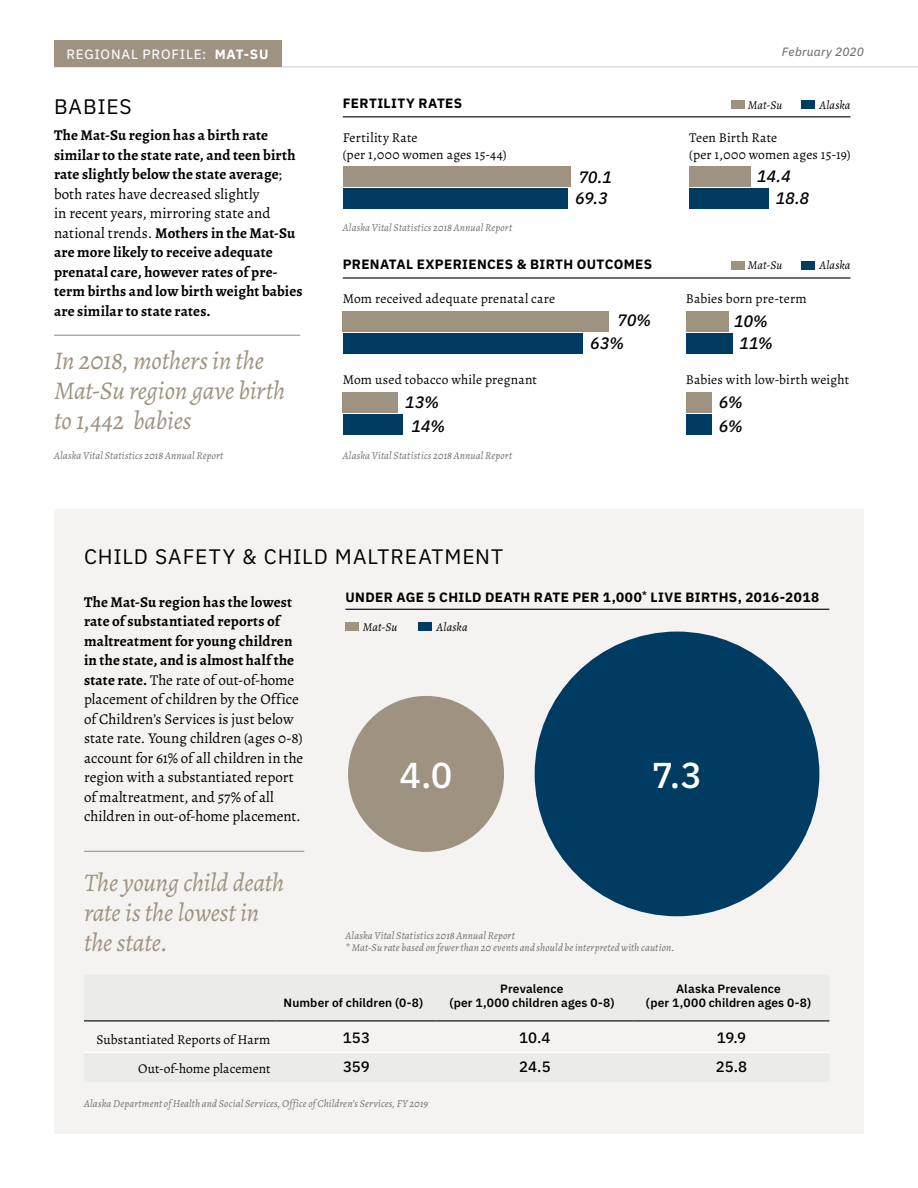
<style>
.page{position:relative;width:918px;height:1188px;background:#fff}
.page>*{position:absolute;margin:0;border:0;box-sizing:border-box;transform-origin:0 0}
.t1{font:500 36px "IBM Plex Sans";color:#fff}
.t2{font:italic 25.5px/30px "Alegreya";letter-spacing:-.01em;color:#9e9280}
.t3{font:21px "IBM Plex Sans";letter-spacing:.045em;color:#000}
.t4{font:italic 500 16.5px/22.4px "IBM Plex Sans";letter-spacing:-.02em;color:#000}
.t5{font:15px/19.5px "Alegreya";color:#000}
.t6{font:700 15px/19.5px "Alegreya";letter-spacing:.01em;color:#000}
.t7{font:500 15px "IBM Plex Sans";color:#000}
.t8{font:13.5px/16.2px "Alegreya";letter-spacing:.01em;color:#000}
.t9{font:700 13.5px "IBM Plex Sans";letter-spacing:.03em;color:#000}
.t10{font:13.5px "IBM Plex Sans Text";letter-spacing:.055em;color:#fff}
.t11{font:600 12px/14.4px "IBM Plex Sans";letter-spacing:.01em;color:#000;text-align:center}
.t12{font:italic 12px "Alegreya";letter-spacing:.005em;color:#000}
.t13{font:italic 12px "IBM Plex Sans Text";letter-spacing:.02em;color:#6d6e71}
.t14{font:italic 10.5px/12.6px "Alegreya";letter-spacing:.015em;color:#6d6e71}
.s1{font-family:"IBM Plex Sans";font-weight:700}
.s2{font-weight:400}
.s3{font-weight:700}
</style>
<div class="page">
<hr style="left:54px;top:66px;width:864px;height:2px;background:#d1d3d4">
<div style="left:54px;top:40px;width:228px;height:28px;background:#9e9280"></div>
<div style="left:54px;top:510px;width:810px;height:624px;background:#f4f3f1"></div>
<hr style="left:54px;top:335px;width:246px;height:1px;background:#939598">
<hr style="left:84px;top:851px;width:220px;height:1px;background:#939598">
<hr style="left:343px;top:116px;width:508px;height:1px;background:#000">
<hr style="left:343px;top:277px;width:508px;height:2px;background:#000">
<div style="left:802px;top:101px;width:13px;height:8px;background:#003b61"></div>
<div style="left:731px;top:101px;width:13px;height:8px;background:#9e9280"></div>
<div style="left:802px;top:261px;width:13px;height:8px;background:#003b61"></div>
<div style="left:731px;top:261px;width:13px;height:8px;background:#9e9280"></div>
<hr style="left:345px;top:609px;width:484px;height:1px;background:#000">
<div style="left:418px;top:623px;width:14px;height:8px;background:#003b61"></div>
<div style="left:345px;top:623px;width:14px;height:8px;background:#9e9280"></div>
<div style="left:343px;top:311px;width:266px;height:20px;background:#9e9280"></div>
<div style="left:686px;top:311px;width:42px;height:20px;background:#9e9280"></div>
<div style="left:686px;top:333px;width:47px;height:21px;background:#003b61"></div>
<div style="left:689px;top:166px;width:61px;height:20px;background:#9e9280"></div>
<div style="left:689px;top:188px;width:80px;height:21px;background:#003b61"></div>
<div style="left:686px;top:392px;width:25px;height:21px;background:#9e9280"></div>
<div style="left:686px;top:415px;width:25px;height:20px;background:#003b61"></div>
<div style="left:343px;top:392px;width:55px;height:21px;background:#9e9280"></div>
<div style="left:343px;top:415px;width:59px;height:20px;background:#003b61"></div>
<div style="left:343px;top:333px;width:239px;height:21px;background:#003b61"></div>
<svg style="left:84px;top:1021px;width:745px;height:1px"></svg>
<hr style="left:84px;top:1020px;width:193px;height:1px;background:#000">
<hr style="left:277px;top:1020px;width:159px;height:1px;background:#000">
<hr style="left:436px;top:1020px;width:198px;height:1px;background:#000">
<hr style="left:634px;top:1020px;width:195px;height:1px;background:#000">
<hr style="left:84px;top:1052px;width:193px;height:1px;background:#fff">
<hr style="left:277px;top:1052px;width:159px;height:1px;background:#fff">
<hr style="left:436px;top:1052px;width:198px;height:1px;background:#fff">
<hr style="left:634px;top:1052px;width:195px;height:1px;background:#fff">
<div style="left:348px;top:696px;width:156px;height:156px;background:#9e9280;border-radius:50%"></div>
<div style="left:535px;top:632px;width:284px;height:284px;background:#003b61;border-radius:50%"></div>
<div style="left:343px;top:166px;width:227px;height:20px;background:#9e9280"></div>
<div style="left:343px;top:188px;width:224px;height:21px;background:#003b61"></div>
<p class="t10" style="left:66px;top:44px;width:204px">REGIONAL PROFILE: <span class="s1">MAT-SU</span></p>
<p class="t13" style="left:782px;top:42px;width:84px">February 2020</p>
<h3 class="t3" style="left:54px;top:91px;width:79px">BABIES</h3>
<p class="t6" style="left:54px;top:125px;width:250px">The Mat-Su region has a birth rate similar to the state rate, and teen birth rate slightly below the state average<span class="s2">; both rates have decreased slightly<br>in recent years, mirroring state and national trends.</span> Mothers in the Mat-Su are more likely to receive adequate prenatal care, however rates of pre&shy;term births and low birth weight babies are similar to state rates.</p>
<h2 class="t2" style="left:54px;top:345px;width:233px">In 2018, mothers in the<br>Mat-Su region gave birth to 1,442 babies</h2>
<p class="t9" style="left:343px;top:93px;width:121px">FERTILITY RATES</p>
<p class="t12" style="left:748px;top:97px;width:36px">Mat-Su</p>
<p class="t12" style="left:820px;top:97px;width:32px">Alaska</p>
<p class="t8" style="left:343px;top:130px;width:165px">Fertility Rate<br>(per 1,000 women ages 15-44)</p>
<p class="t8" style="left:689px;top:130px;width:163px">Teen Birth Rate<br>(per 1,000 women ages 15-19)</p>
<p class="t4" style="left:579px;top:165px;width:35px">70.1</p>
<p class="t14" style="left:343px;top:221px;width:171px">Alaska Vital Statistics 2018 Annual Report</p>
<p class="t4" style="left:575px;top:186px;width:34px">69.3</p>
<p class="t9" style="left:343px;top:254px;width:311px">PRENATAL EXPERIENCES &amp; BIRTH OUTCOMES</p>
<p class="t4" style="left:775px;top:163px;width:36px;text-indent:-19px">14.4<br>18.8</p>
<p class="t12" style="left:748px;top:257px;width:36px">Mat-Su</p>
<p class="t12" style="left:820px;top:257px;width:32px">Alaska</p>
<p class="t8" style="left:343px;top:291px;width:214px">Mom received adequate prenatal care</p>
<p class="t8" style="left:686px;top:291px;width:122px">Babies born pre-term</p>
<p class="t4" style="left:617px;top:308px;width:36px">70%</p>
<p class="t4" style="left:734px;top:308px;width:36px">10%</p>
<p class="t4" style="left:590px;top:330px;width:36px">63%</p>
<p class="t4" style="left:739px;top:331px;width:35px">11%</p>
<p class="t8" style="left:343px;top:372px;width:196px">Mom used tobacco while pregnant</p>
<p class="t8" style="left:686px;top:372px;width:165px">Babies with low-birth weight</p>
<p class="t4" style="left:405px;top:390px;width:36px">13%</p>
<p class="t4" style="left:719px;top:390px;width:26px">6%</p>
<p class="t4" style="left:411px;top:413px;width:36px">14%</p>
<p class="t4" style="left:719px;top:413px;width:26px">6%</p>
<p class="t14" style="left:54px;top:449px;width:171px">Alaska Vital Statistics 2018 Annual Report</p>
<p class="t14" style="left:343px;top:449px;width:171px">Alaska Vital Statistics 2018 Annual Report</p>
<h3 class="t3" style="left:84px;top:540px;width:421px">CHILD SAFETY &amp; CHILD MALTREATMENT</h3>
<p class="t5" style="left:84px;top:592px;width:221px"><span class="s3">The Mat-Su region has the lowest rate of substantiated reports of maltreatment for young children in the state, and is almost half the state rate.</span> The rate of out-of-home placement of children by the Office of Children’s Services is just below state rate. Young children (ages 0-8) account for 61% of all children in the region with a substantiated report of maltreatment, and 57% of all children in out-of-home placement.</p>
<h2 class="t2" style="left:84px;top:867px;width:202px">The young child death rate is the lowest in the state.</h2>
<p class="t9" style="left:345px;top:586px;width:475px">UNDER AGE 5 CHILD DEATH RATE PER 1,000<sup>*</sup> LIVE BIRTHS, 2016-2018</p>
<p class="t12" style="left:363px;top:619px;width:36px">Mat-Su</p>
<p class="t12" style="left:437px;top:619px;width:32px">Alaska</p>
<h1 class="t1" style="left:400px;top:747px;width:54px">4.0</h1>
<h1 class="t1" style="left:652px;top:747px;width:52px">7.3</h1>
<p class="t14" style="left:345px;top:929px;width:331px">Alaska Vital Statistics 2018 Annual Report<br>* Mat-Su rate based on fewer than 20 events and should be interpreted with caution.</p>
<p class="t11" style="left:284px;top:995px;width:141px">Number of children (0-8)</p>
<p class="t11" style="left:449px;top:981px;width:167px">Prevalence<br>(per 1,000 children ages 0-8)</p>
<p class="t11" style="left:646px;top:981px;width:167px">Alaska Prevalence<br>(per 1,000 children ages 0-8)</p>
<p class="t8" style="left:97px;top:1031px;width:175px">Substantiated Reports of Harm</p>
<p class="t7" style="left:343px;top:1026px;width:29px">153</p>
<p class="t7" style="left:519px;top:1026px;width:33px">10.4</p>
<p class="t7" style="left:717px;top:1026px;width:31px">19.9</p>
<p class="t8" style="left:138px;top:1060px;width:134px">Out-of-home placement</p>
<p class="t7" style="left:343px;top:1055px;width:28px">359</p>
<p class="t7" style="left:519px;top:1055px;width:33px">24.5</p>
<p class="t7" style="left:716px;top:1055px;width:33px">25.8</p>
<p class="t14" style="left:84px;top:1097px;width:346px">Alaska Department of Health and Social Services, Office of Children’s Services, FY 2019</p>
</div>
